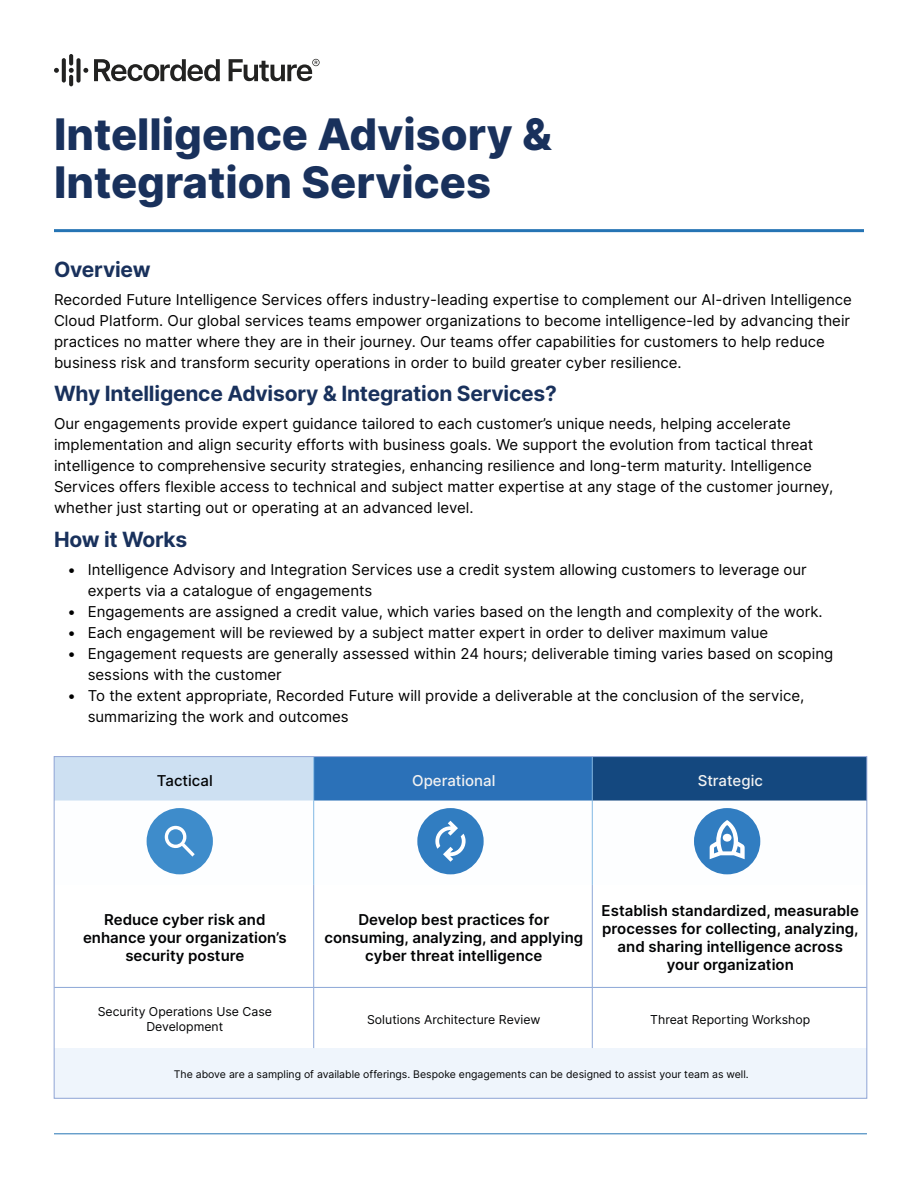
<style>
.page{position:relative;width:918px;height:1188px;background:#fff}
.page>*{position:absolute;margin:0;border:0;box-sizing:border-box;transform-origin:0 0}
.t1{font:800 43.5px/48px "Inter";color:#19315c}
.t2{font:700 21px "Inter";letter-spacing:-.01em;color:#19315c}
.t3{font:15px/21px "Inter";color:#000}
.Table_1_Paragraph{font:600 15px/18px "Inter";color:#020304;text-align:center}
.Table_1_Paragraph-2{font:500 15px "Inter";color:#f2f2f2}
.Table_1_Paragraph-3{font:500 15px "Inter";color:#020304}
.Table_1_Paragraph-4{font:12.3px/14.7px "Inter";color:#020304;text-align:center}
.Table_1_Paragraph-5{font:10.5px "Inter";color:#020304}
</style>
<div class="page">
<hr style="left:54px;top:1134px;width:813px;height:1px;background:#2574b4">
<div style="left:54px;top:757px;width:260px;height:44px;background:#cde0f2"></div>
<div style="left:314px;top:757px;width:278px;height:44px;background:#2b71b8"></div>
<div style="left:592px;top:757px;width:275px;height:44px;background:#14487f"></div>
<svg style="left:146px;top:801px;width:615px;height:84px"></svg>
<div style="left:54px;top:1048px;width:813px;height:50px;background:#eff5fc"></div>
<hr style="left:313px;top:757px;width:1px;height:44px;background:#82b8e4">
<hr style="left:592px;top:757px;width:1px;height:44px;background:#82b8e4">
<hr style="left:313px;top:801px;width:1px;height:84px;background:#82b8e4">
<hr style="left:592px;top:801px;width:1px;height:84px;background:#82b8e4">
<hr style="left:313px;top:885px;width:1px;height:102px;background:#8ca7d7">
<hr style="left:592px;top:885px;width:1px;height:102px;background:#8ca7d7">
<hr style="left:54px;top:987px;width:260px;height:1px;background:#8ca7d7">
<hr style="left:314px;top:987px;width:278px;height:1px;background:#8ca7d7">
<hr style="left:313px;top:988px;width:1px;height:60px;background:#8ca7d7">
<hr style="left:592px;top:988px;width:1px;height:60px;background:#8ca7d7">
<hr style="left:592px;top:987px;width:275px;height:1px;background:#8ca7d7">
<div style="left:417px;top:808px;width:67px;height:66px;background:#317dc1;border-radius:50%"></div>
<svg style="left:435px;top:821px;width:31px;height:41px"></svg>
<div style="left:694px;top:808px;width:66px;height:66px;background:#317dc1;border-radius:50%"></div>
<svg style="left:710px;top:820px;width:35px;height:39px"></svg>
<div style="left:147px;top:808px;width:66px;height:66px;background:#3e8ccb;border-radius:50%"></div>
<svg style="left:165px;top:826px;width:30px;height:31px"></svg>
<svg style="left:229px;top:59px;width:91px;height:23px"></svg>
<svg style="left:94px;top:59px;width:126px;height:22px"></svg>
<svg style="left:54px;top:68px;width:5px;height:5px"></svg>
<svg style="left:62px;top:58px;width:4px;height:25px"></svg>
<svg style="left:69px;top:54px;width:19px;height:32px"></svg>
<hr style="left:54px;top:229px;width:810px;height:3px;background:#2574b4">
<p class="t1" style="left:54px;top:109px;width:499px">Intelligence Advisory &amp;<br>Integration Services</p>
<p class="t2" style="left:54px;top:254px;width:98px">Overview</p>
<p class="t3" style="left:54px;top:288px;width:799px">Recorded Future Intelligence Services offers industry-leading expertise to complement our AI-driven Intelligence Cloud Platform. Our global services teams empower organizations to become intelligence-led by advancing their practices no matter where they are in their journey. Our teams offer capabilities for customers to help reduce business risk and transform security operations in order to build greater cyber resilience.</p>
<p class="t2" style="left:54px;top:379px;width:505px">Why Intelligence Advisory &amp; Integration Services?</p>
<p class="t3" style="left:54px;top:413px;width:781px">Our engagements provide expert guidance tailored to each customer’s unique needs, helping accelerate implementation and align security efforts with business goals. We support the evolution from tactical threat intelligence to comprehensive security strategies, enhancing resilience and long-term maturity. Intelligence Services offers flexible access to technical and subject matter expertise at any stage of the customer journey, whether just starting out or operating at an advanced level.</p>
<p class="t2" style="left:54px;top:524px;width:135px">How it Works</p>
<p class="t3" style="left:88px;top:558px;width:721px;text-indent:-20px">• Intelligence Advisory and Integration Services use a credit system allowing customers to leverage our experts via a catalogue of engagements</p>
<p class="t3" style="left:68px;top:600px;width:757px">• Engagements are assigned a credit value, which varies based on the length and complexity of the work.</p>
<p class="t3" style="left:68px;top:621px;width:702px">• Each engagement will be reviewed by a subject matter expert in order to deliver maximum value</p>
<p class="t3" style="left:88px;top:642px;width:747px;text-indent:-20px">• Engagement requests are generally assessed within 24 hours; deliverable timing varies based on scoping sessions with the customer</p>
<p class="t3" style="left:88px;top:684px;width:718px;text-indent:-20px">• To the extent appropriate, Recorded Future will provide a deliverable at the conclusion of the service, summarizing the work and outcomes</p>
<p class="Table_1_Paragraph-3" style="left:157px;top:770px;width:57px">Tactical</p>
<p class="Table_1_Paragraph-2" style="left:412px;top:770px;width:85px">Operational</p>
<p class="Table_1_Paragraph-2" style="left:698px;top:770px;width:67px">Strategic</p>
<p class="Table_1_Paragraph" style="left:83px;top:911px;width:205px">Reduce cyber risk and enhance your organization’s security posture</p>
<p class="Table_1_Paragraph" style="left:324px;top:911px;width:260px">Develop best practices for consuming, analyzing, and applying cyber threat intelligence</p>
<p class="Table_1_Paragraph" style="left:602px;top:902px;width:259px">Establish standardized, measurable processes for collecting, analyzing, and sharing intelligence across your organization</p>
<p class="Table_1_Paragraph-4" style="left:98px;top:1004px;width:176px">Security Operations Use Case<br>Development</p>
<p class="Table_1_Paragraph-4" style="left:367px;top:1012px;width:175px">Solutions Architecture Review</p>
<p class="Table_1_Paragraph-4" style="left:650px;top:1012px;width:162px">Threat Reporting Workshop</p>
<p class="Table_1_Paragraph-5" style="left:174px;top:1067px;width:577px">The above are a sampling of available offerings. Bespoke engagements can be designed to assist your team as well.</p>
</div>
